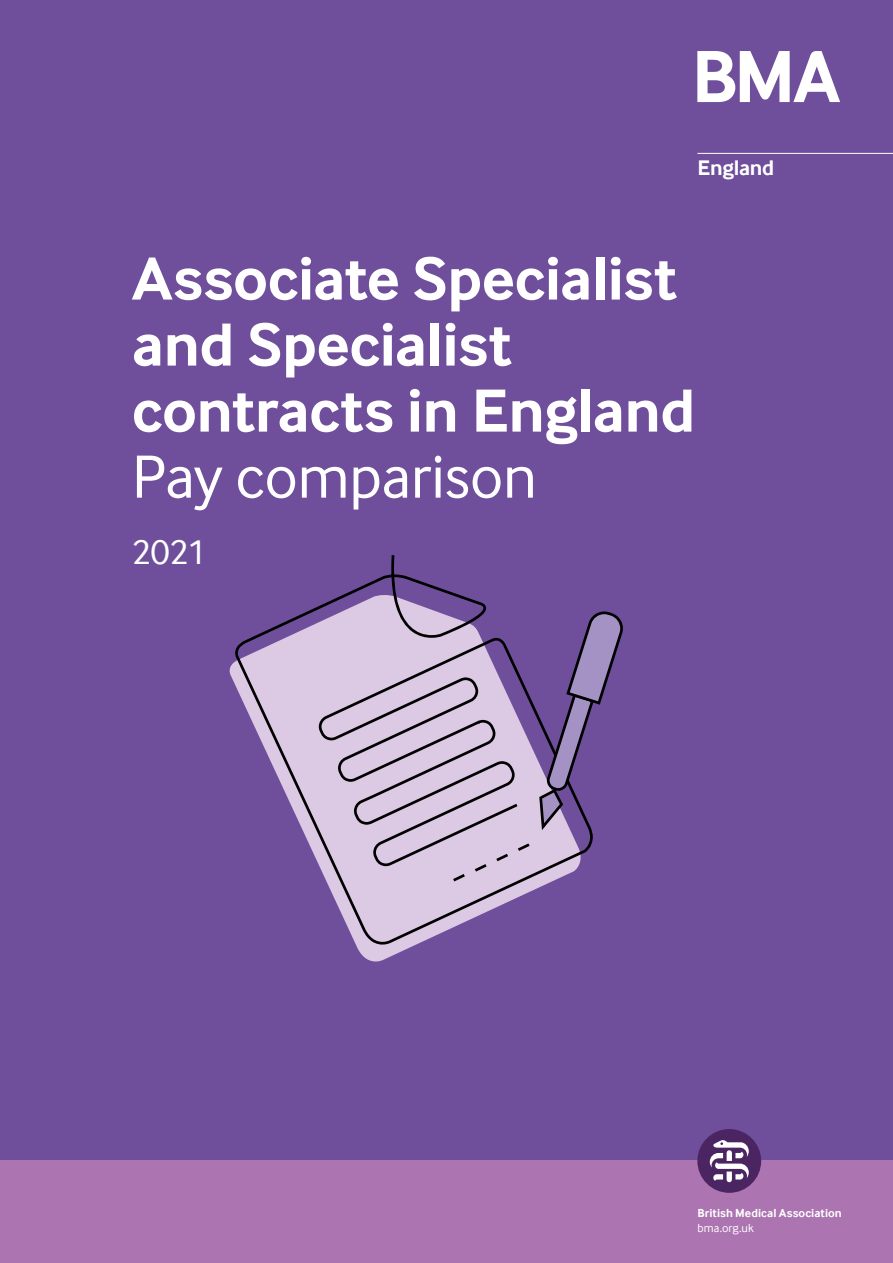
<style>
.page{position:relative;width:893px;height:1263px;background:#fff}
.page>*{position:absolute;margin:0;border:0;box-sizing:border-box;transform-origin:0 0}
.t1{font:700 63px/66px "Inter Face";letter-spacing:-.01em;color:#fff}
.t2{font:63px "Inter Face";letter-spacing:-.01em;color:#fff}
.t3{font:36px "Inter Face";color:#fff}
.t4{font:700 21.75px "Inter Face";letter-spacing:-.015em;color:#fff}
.t5{font:700 12px "Inter Face";letter-spacing:.01em;color:#fff}
.t6{font:12px "Inter Face";letter-spacing:.01em;color:#fff}
</style>
<div class="page">
<div style="left:0;top:0;width:893px;height:1161px;background:#6f4f9b"></div>
<div style="left:0;top:1161px;width:893px;height:102px;background:#ac74b0"></div>
<hr style="left:697px;top:153px;width:196px;height:1px;background:#fff">
<div style="left:697px;top:1129px;width:64px;height:64px;background:#4b2561;border-radius:50%"></div>
<svg style="left:710px;top:1140px;width:39px;height:42px"></svg>
<svg style="left:697px;top:51px;width:143px;height:51px"></svg>
<svg style="left:229px;top:662px;width:188px;height:299px"></svg>
<svg style="left:235px;top:555px;width:358px;height:389px;fill:#dcc9e3"></svg>
<svg style="left:453px;top:874px;width:12px;height:7px"></svg>
<svg style="left:475px;top:864px;width:12px;height:7px"></svg>
<svg style="left:496px;top:854px;width:12px;height:7px"></svg>
<svg style="left:518px;top:843px;width:12px;height:8px"></svg>
<svg style="left:539px;top:611px;width:84px;height:219px"></svg>
<p class="t4" style="left:697px;top:155px;width:79px">England</p>
<p class="t1" style="left:132px;top:245px;width:565px">Associate Specialist and Specialist contracts in England</p>
<p class="t2" style="left:132px;top:441px;width:407px">Pay comparison</p>
<p class="t3" style="left:132px;top:532px;width:77px">2021</p>
<p class="t5" style="left:697px;top:1206px;width:146px">British Medical Association</p>
<p class="t6" style="left:697px;top:1221px;width:58px">bma.org.uk</p>
</div>
